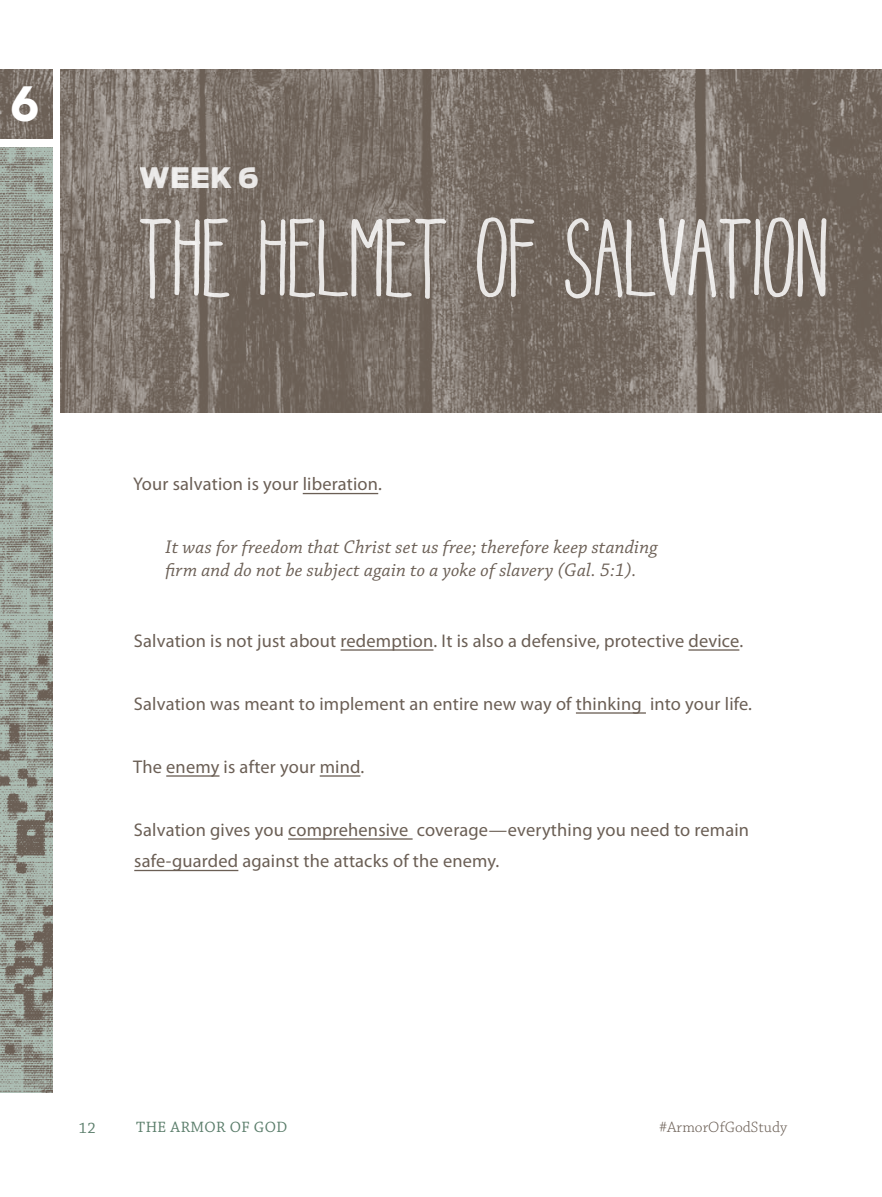
<style>
.page{position:relative;width:882px;height:1197px;background:#fff}
.page>*{position:absolute;margin:0;border:0;box-sizing:border-box;transform-origin:0 0}
.t1{font:66.5px "Pea Mystie Caps";letter-spacing:.03em;color:#fff}
.t2{font:900 49px "Avenir LT Std";color:#fff}
.t3{font:900 28px "Antenna";color:#fff}
.t4{font:italic 19.25px/23.1px "Chaparral Pro";letter-spacing:.01em;color:#6b5f55}
.t5{font:18.38px/31.5px "Myriad Pro";letter-spacing:.01em;color:#6b5f55}
.t6{font:300 15.75px "Chaparral Pro";color:#6b5f55}
.t7{font:15.75px "Chaparral Pro";letter-spacing:.025em;color:#597c69}
</style>
<div class="page">
<img style="left:60px;top:69px;width:822px;height:343px">
<img style="left:0;top:147px;width:53px;height:945px">
<img style="left:0;top:69px;width:53px;height:70px">
<hr style="left:303px;top:493px;width:75px;height:1px;background:#6b5f55">
<hr style="left:341px;top:649px;width:92px;height:2px;background:#6b5f55">
<hr style="left:688px;top:649px;width:51px;height:2px;background:#6b5f55">
<hr style="left:576px;top:712px;width:70px;height:2px;background:#6b5f55">
<hr style="left:166px;top:775px;width:54px;height:2px;background:#6b5f55">
<hr style="left:320px;top:775px;width:40px;height:2px;background:#6b5f55">
<hr style="left:288px;top:838px;width:125px;height:2px;background:#6b5f55">
<hr style="left:134px;top:870px;width:104px;height:1px;background:#6b5f55">
<h2 class="t2" style="left:10px;top:74px;width:31px">6</h2>
<h3 class="t3" style="left:140px;top:161px;width:120px">WEEK 6</h3>
<h1 class="t1" style="left:140px;top:235px;width:689px">THE HELMET OF SALVATION</h1>
<p class="t5" style="left:133px;top:469px;width:250px">Your salvation is your liberation.</p>
<p class="t4" style="left:165px;top:536px;width:494px">It was for freedom that Christ set us free; therefore keep standing firm and do not be subject again to a yoke of slavery (Gal. 5:1).</p>
<p class="t5" style="left:134px;top:625px;width:611px">Salvation is not just about redemption. It is also a defensive, protective device.</p>
<p class="t5" style="left:134px;top:688px;width:620px">Salvation was meant to implement an entire new way of thinking into your life.</p>
<p class="t5" style="left:133px;top:751px;width:233px">The enemy is after your mind.</p>
<p class="t5" style="left:134px;top:814px;width:617px">Salvation gives you comprehensive coverage—everything you need to remain safe-guarded against the attacks of the enemy.</p>
<p class="t7" style="left:79px;top:1119px;width:18px">12</p>
<p class="t7" style="left:136px;top:1118px;width:153px">THE ARMOR OF GOD</p>
<p class="t6" style="left:659px;top:1118px;width:130px">#ArmorOfGodStudy</p>
</div>
